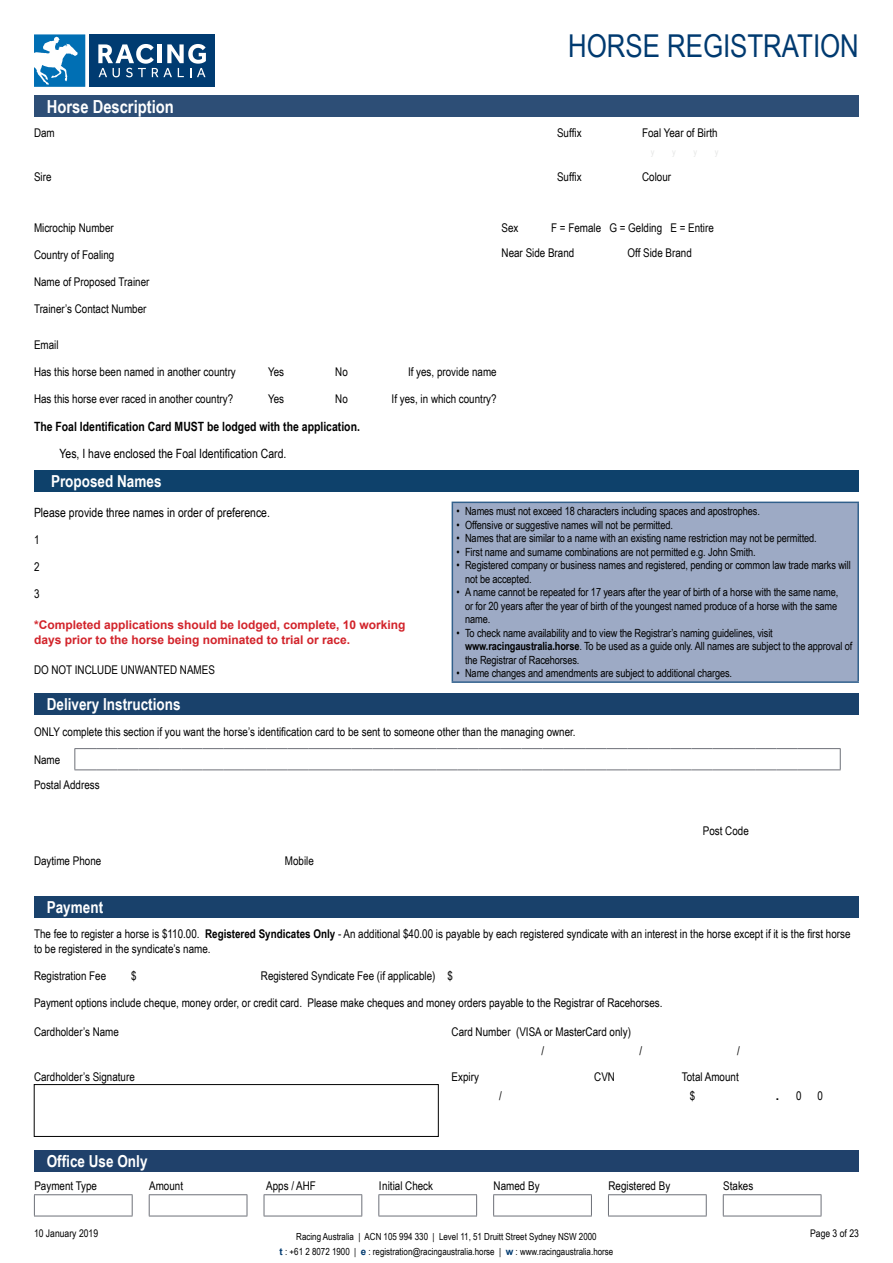
<style>
.page{position:relative;width:893px;height:1263px;background:#fff}
.page>*{position:absolute;margin:0;border:0;box-sizing:border-box;transform-origin:0 0}
.t1{font:31.5px "Arial Narrow";color:#003a70}
.t2{font:700 18px "Arial Narrow";color:#fff}
.t3{font:700 16.5px "Arial Narrow";color:#fff}
.t4{font:12.75px "Arial Narrow";color:#000}
.t5{font:700 12.75px "Arial Narrow";color:#000}
.t6{font:12px/25.2px "Arial Narrow";color:#000}
.t7{font:700 12px/14.4px "Arial";color:#d2232a}
.t8{font:700 12px "Arial";color:#000}
.t9{font:11.25px/13.5px "Arial Narrow";letter-spacing:-.01em;color:#000}
.t10{font:10.5px "Arial Narrow";color:#000}
.t11{font:9.75px/15px "Arial Narrow";color:#000;text-align:center}
.s1{font-weight:700}
.s2{font-family:"Arial";font-weight:700;color:#003a70}
</style>
<div class="page">
<div style="left:90px;top:34px;width:125px;height:53px;background:#003b71"></div>
<svg style="left:34px;top:34px;width:51px;height:53px"></svg>
<svg style="left:98px;top:44px;width:108px;height:33px"></svg>
<div style="left:34px;top:470px;width:825px;height:21px;background:#0e416b"></div>
<div style="left:452px;top:502px;width:406px;height:180px;background:#9daac5"></div>
<hr style="left:452px;top:502px;width:407px;height:1px;background:#31608c">
<hr style="left:452px;top:503px;width:1px;height:178px;background:#31608c">
<hr style="left:857px;top:503px;width:2px;height:178px;background:#31608c">
<hr style="left:452px;top:681px;width:407px;height:2px;background:#31608c">
<div style="left:34px;top:694px;width:825px;height:21px;background:#19416b"></div>
<svg style="left:74px;top:748px;width:767px;height:22px"></svg>
<div style="left:34px;top:896px;width:825px;height:22px;background:#19416b"></div>
<div style="left:34px;top:1150px;width:825px;height:22px;background:#20416b"></div>
<hr style="left:34px;top:1194px;width:99px;height:1px;background:#6d7078">
<svg style="left:34px;top:1195px;width:1px;height:21px"></svg>
<svg style="left:132px;top:1195px;width:1px;height:21px"></svg>
<hr style="left:34px;top:1216px;width:99px;height:1px;background:#6d7078">
<hr style="left:149px;top:1194px;width:98px;height:1px;background:#6d7078">
<svg style="left:149px;top:1195px;width:1px;height:21px"></svg>
<svg style="left:247px;top:1195px;width:1px;height:21px"></svg>
<hr style="left:149px;top:1216px;width:98px;height:1px;background:#6d7078">
<hr style="left:264px;top:1194px;width:98px;height:1px;background:#6d7078">
<svg style="left:264px;top:1195px;width:1px;height:21px"></svg>
<svg style="left:361px;top:1195px;width:1px;height:21px"></svg>
<hr style="left:264px;top:1216px;width:98px;height:1px;background:#6d7078">
<hr style="left:378px;top:1194px;width:99px;height:1px;background:#6d7078">
<svg style="left:378px;top:1195px;width:1px;height:21px"></svg>
<svg style="left:476px;top:1195px;width:1px;height:21px"></svg>
<hr style="left:378px;top:1216px;width:99px;height:1px;background:#6d7078">
<hr style="left:493px;top:1194px;width:99px;height:1px;background:#6d7078">
<svg style="left:493px;top:1195px;width:1px;height:21px"></svg>
<svg style="left:591px;top:1195px;width:1px;height:21px"></svg>
<hr style="left:493px;top:1216px;width:99px;height:1px;background:#6d7078">
<hr style="left:608px;top:1194px;width:99px;height:1px;background:#6d7078">
<svg style="left:608px;top:1195px;width:1px;height:21px"></svg>
<svg style="left:706px;top:1195px;width:1px;height:21px"></svg>
<hr style="left:608px;top:1216px;width:99px;height:1px;background:#6d7078">
<hr style="left:723px;top:1194px;width:98px;height:1px;background:#6d7078">
<svg style="left:723px;top:1195px;width:1px;height:21px"></svg>
<svg style="left:821px;top:1195px;width:1px;height:21px"></svg>
<hr style="left:723px;top:1216px;width:98px;height:1px;background:#6d7078">
<div style="left:34px;top:95px;width:825px;height:22px;background:#2d4e76"></div>
<div style="left:34px;top:1084px;width:404px;height:52px;border:1px solid #000"></div>
<h2 class="t2" style="left:47px;top:93px;width:129px">Horse Description</h2>
<h1 class="t1" style="left:568px;top:23px;width:292px">HORSE REGISTRATION</h1>
<p class="t6" style="left:34px;top:119px;width:22px">Dam</p>
<p class="t6" style="left:557px;top:119px;width:26px">Suffix</p>
<p class="t6" style="left:642px;top:119px;width:77px">Foal Year of Birth</p>
<p class="t6" style="left:34px;top:164px;width:19px">Sire</p>
<p class="t6" style="left:557px;top:164px;width:26px">Suffix</p>
<p class="t6" style="left:642px;top:164px;width:30px">Colour</p>
<p class="t6" style="left:34px;top:214px;width:81px">Microchip Number</p>
<p class="t6" style="left:34px;top:242px;width:82px">Country of Foaling</p>
<p class="t6" style="left:34px;top:269px;width:117px">Name of Proposed Trainer</p>
<p class="t6" style="left:34px;top:296px;width:114px">Trainer’s Contact Number</p>
<p class="t6" style="left:502px;top:214px;width:18px">Sex</p>
<p class="t6" style="left:502px;top:214px;width:214px;text-indent:50px">F = Female G = Gelding E = Entire<br>Near Side Brand</p>
<p class="t6" style="left:627px;top:240px;width:66px">Off Side Brand</p>
<p class="t6" style="left:34px;top:331px;width:26px">Email</p>
<p class="t6" style="left:34px;top:359px;width:203px">Has this horse been named in another country</p>
<p class="t6" style="left:268px;top:359px;width:18px">Yes</p>
<p class="t6" style="left:335px;top:359px;width:14px">No</p>
<p class="t6" style="left:408px;top:359px;width:90px">If yes, provide name</p>
<p class="t6" style="left:34px;top:386px;width:201px">Has this horse ever raced in another country?</p>
<p class="t6" style="left:268px;top:386px;width:18px">Yes</p>
<p class="t6" style="left:335px;top:386px;width:14px">No</p>
<p class="t6" style="left:392px;top:386px;width:107px">If yes, in which country?</p>
<p class="t5" style="left:34px;top:417px;width:327px">The Foal Identification Card MUST be lodged with the application.</p>
<p class="t4" style="left:60px;top:444px;width:228px">Yes, I have enclosed the Foal Identification Card.</p>
<h3 class="t3" style="left:51px;top:468px;width:112px">Proposed Names</h3>
<p class="t4" style="left:34px;top:503px;width:237px">Please provide three names in order of preference.</p>
<p class="t6" style="left:34px;top:527px;width:7px">1</p>
<p class="t6" style="left:34px;top:554px;width:7px">2</p>
<p class="t6" style="left:34px;top:581px;width:7px">3</p>
<p class="t7" style="left:34px;top:618px;width:373px">*Completed applications should be lodged, complete, 10 working days prior to the horse being nominated to trial or race.</p>
<p class="t6" style="left:34px;top:657px;width:182px">DO NOT INCLUDE UNWANTED NAMES</p>
<p class="t9" style="left:457px;top:504px;width:305px">• Names must not exceed 18 characters including spaces and apostrophes.</p>
<p class="t9" style="left:457px;top:518px;width:218px">• Offensive or suggestive names will not be permitted.</p>
<p class="t9" style="left:457px;top:531px;width:362px">• Names that are similar to a name with an existing name restriction may not be permitted.</p>
<p class="t9" style="left:457px;top:545px;width:301px">• First name and surname combinations are not permitted e.g. John Smith.</p>
<p class="t9" style="left:465px;top:558px;width:387px;text-indent:-9px">• Registered company or business names and registered, pending or common law trade marks will not be accepted.</p>
<p class="t9" style="left:465px;top:585px;width:375px;text-align:justify;text-indent:-9px">• A name cannot be repeated for 17 years after the year of birth of a horse with the same name, or for 20 years after the year of birth of the youngest named produce of a horse with the same name.</p>
<p class="t9" style="left:465px;top:626px;width:389px;text-indent:-9px">• To check name availability and to view the Registrar’s naming guidelines, visit <span class="s1">www.racingaustralia.horse</span>. To be used as a guide only. All names are subject to the approval of the Registrar of Racehorses.</p>
<p class="t9" style="left:457px;top:666px;width:277px">• Name changes and amendments are subject to additional charges.</p>
<h3 class="t3" style="left:47px;top:692px;width:135px">Delivery Instructions</h3>
<p class="t6" style="left:34px;top:719px;width:543px">ONLY complete this section if you want the horse’s identification card to be sent to someone other than the managing owner.</p>
<p class="t6" style="left:34px;top:746px;width:67px">Name<br>Postal Address</p>
<p class="t6" style="left:703px;top:817px;width:47px">Post Code</p>
<p class="t6" style="left:34px;top:848px;width:69px">Daytime Phone</p>
<p class="t6" style="left:285px;top:848px;width:30px">Mobile</p>
<h3 class="t3" style="left:47px;top:895px;width:58px">Payment</h3>
<p class="t6" style="left:34px;top:926px;width:818px;line-height:14.4px">The fee to register a horse is $110.00. <span class="s1">Registered Syndicates Only</span> - An additional $40.00 is payable by each registered syndicate with an interest in the horse except if it is the first horse to be registered in the syndicate’s name.</p>
<p class="t6" style="left:34px;top:962px;width:74px">Registration Fee</p>
<p class="t6" style="left:131px;top:962px;width:7px">$</p>
<p class="t6" style="left:261px;top:962px;width:194px">Registered Syndicate Fee (if applicable) $</p>
<p class="t6" style="left:34px;top:989px;width:630px">Payment options include cheque, money order, or credit card. Please make cheques and money orders payable to the Registrar of Racehorses.</p>
<p class="t6" style="left:34px;top:1019px;width:86px">Cardholder’s Name</p>
<p class="t6" style="left:34px;top:1063px;width:102px">Cardholder’s Signature</p>
<p class="t6" style="left:452px;top:1022px;width:181px;line-height:19.2px;text-align:center">Card Number (VISA or MasterCard only) /</p>
<p class="t6" style="left:639px;top:1038px;width:4px">/</p>
<p class="t6" style="left:737px;top:1038px;width:4px">/</p>
<p class="t6" style="left:452px;top:1063px;width:29px">Expiry</p>
<p class="t6" style="left:594px;top:1063px;width:22px">CVN</p>
<p class="t6" style="left:682px;top:1063px;width:58px">Total Amount</p>
<p class="t6" style="left:499px;top:1082px;width:4px">/</p>
<p class="t6" style="left:690px;top:1082px;width:7px">$</p>
<p class="t8" style="left:776px;top:1087px;width:5px">.</p>
<p class="t6" style="left:796px;top:1082px;width:7px">0</p>
<p class="t6" style="left:817px;top:1082px;width:7px">0</p>
<h3 class="t3" style="left:47px;top:1149px;width:102px">Office Use Only</h3>
<p class="t6" style="left:34px;top:1173px;width:64px">Payment Type</p>
<p class="t6" style="left:149px;top:1173px;width:35px">Amount</p>
<p class="t6" style="left:266px;top:1173px;width:51px">Apps / AHF</p>
<p class="t6" style="left:379px;top:1173px;width:56px">Initial Check</p>
<p class="t6" style="left:494px;top:1173px;width:47px">Named By</p>
<p class="t6" style="left:608px;top:1173px;width:63px">Registered By</p>
<p class="t6" style="left:723px;top:1173px;width:32px">Stakes</p>
<p class="t10" style="left:34px;top:1225px;width:66px">10 January 2019</p>
<p class="t10" style="left:810px;top:1225px;width:50px">Page 3 of 23</p>
<p class="t11" style="left:280px;top:1229px;width:335px">Racing Australia | ACN 105 994 330 | Level 11, 51 Druitt Street Sydney NSW 2000<br><span class="s2">t</span> : +61 2 8072 1900 | <span class="s2">e</span> : registration@racingaustralia.horse | <span class="s2">w</span> : www.racingaustralia.horse</p>
</div>
